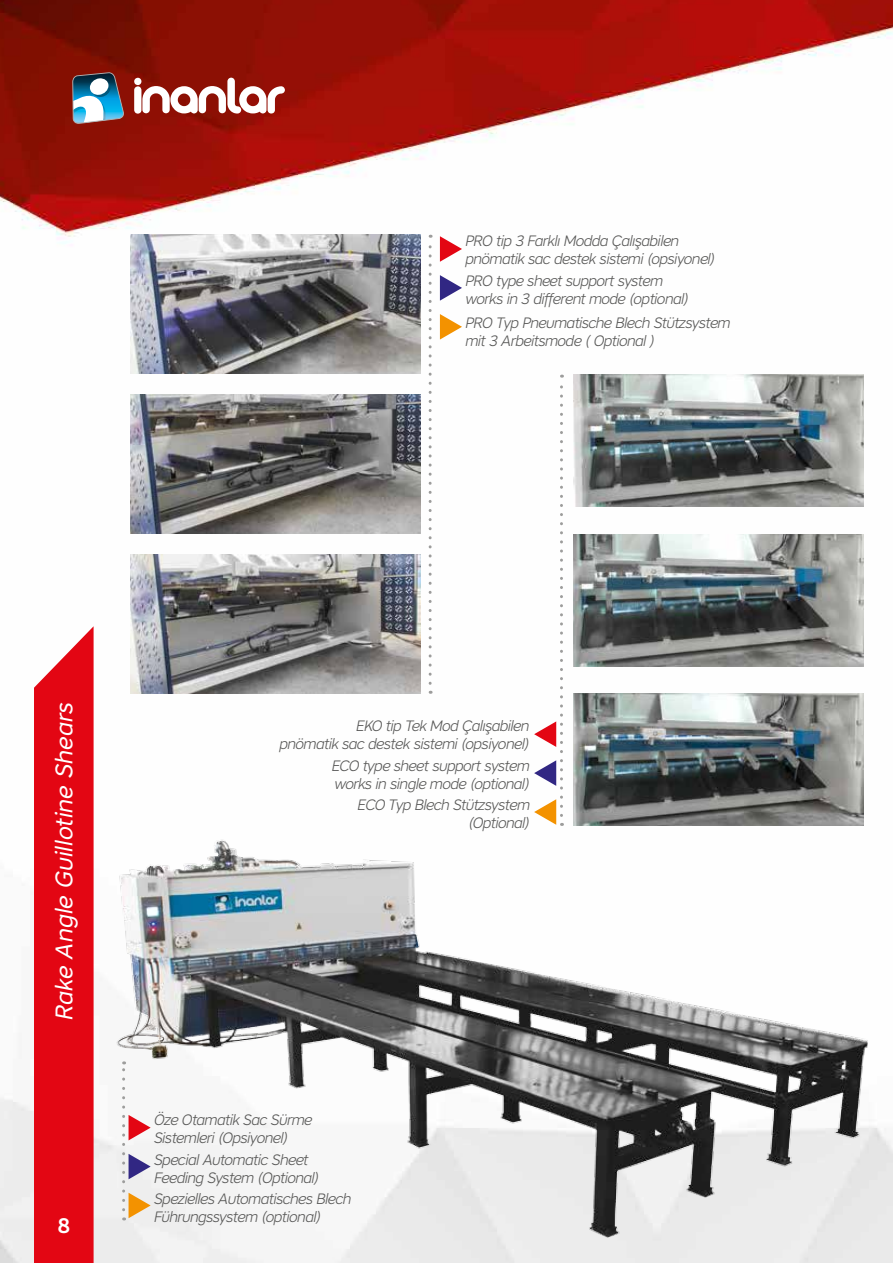
<style>
.page{position:relative;width:893px;height:1263px;background:#fff}
.page>*{position:absolute;margin:0;border:0;box-sizing:border-box;transform-origin:0 0}
.t1{font:italic 24px "Core Sans A45";color:#fff}
.t2{font:500 21px "Core Sans A55";color:#fff}
.t3{font:italic 300 15px/18px "Core Sans A35";letter-spacing:-.04em;color:#575756}
</style>
<div class="page">
<img style="left:0;top:0;width:893px;height:1263px">
<svg style="left:440px;top:236px;width:22px;height:26px"></svg>
<svg style="left:440px;top:275px;width:22px;height:26px"></svg>
<svg style="left:440px;top:314px;width:22px;height:26px"></svg>
<svg style="left:429px;top:235px;width:3px;height:448px"></svg>
<img style="left:573px;top:375px;width:290px;height:132px">
<img style="left:573px;top:534px;width:290px;height:132px">
<img style="left:573px;top:694px;width:290px;height:83px">
<img style="left:94px;top:777px;width:799px;height:486px">
<div style="left:34px;top:626px;width:60px;height:637px;background:#e30613"></div>
<svg style="left:134px;top:78px;width:151px;height:36px"></svg>
<svg style="left:72px;top:72px;width:52px;height:52px"></svg>
<img style="left:130px;top:235px;width:290px;height:139px">
<img style="left:130px;top:395px;width:290px;height:139px">
<img style="left:130px;top:555px;width:290px;height:139px">
<svg style="left:122px;top:1061px;width:29px;height:159px"></svg>
<svg style="left:534px;top:375px;width:29px;height:451px"></svg>
<p class="t3" style="left:465px;top:231px;width:252px">PRO tip 3 Farklı Modda Çalışabilen pnömatik sac destek sistemi (opsiyonel)</p>
<p class="t3" style="left:465px;top:271px;width:225px">PRO type sheet support system works in 3 different mode (optional)</p>
<p class="t3" style="left:465px;top:314px;width:267px">PRO Typ Pneumatische Blech Stützsystem mit 3 Arbeitsmode ( Optional )</p>
<h1 class="t1" style="left:49px;top:1020px;width:320px;rotate:-90deg">Rake Angle Guillotine Shears</h1>
<h2 class="t2" style="left:57px;top:1212px;width:14px">8</h2>
<p class="t3" style="left:279px;top:716px;width:252px;text-align:right">EKO tip Tek Mod Çalışabilen<br>pnömatik sac destek sistemi (opsiyonel)</p>
<p class="t3" style="left:332px;top:757px;width:200px">ECO type sheet support system works in single mode (optional)</p>
<p class="t3" style="left:358px;top:796px;width:174px;text-align:right">ECO Typ Blech Stützsystem (Optional)</p>
<p class="t3" style="left:154px;top:1110px;width:160px">Öze Otamatik Sac Sürme<br>Sistemleri (Opsiyonel)</p>
<p class="t3" style="left:154px;top:1150px;width:167px">Special Automatic Sheet<br>Feeding System (Optional)</p>
<p class="t3" style="left:154px;top:1189px;width:199px">Spezielles Automatisches Blech<br>Führungssystem (optional)</p>
</div>
